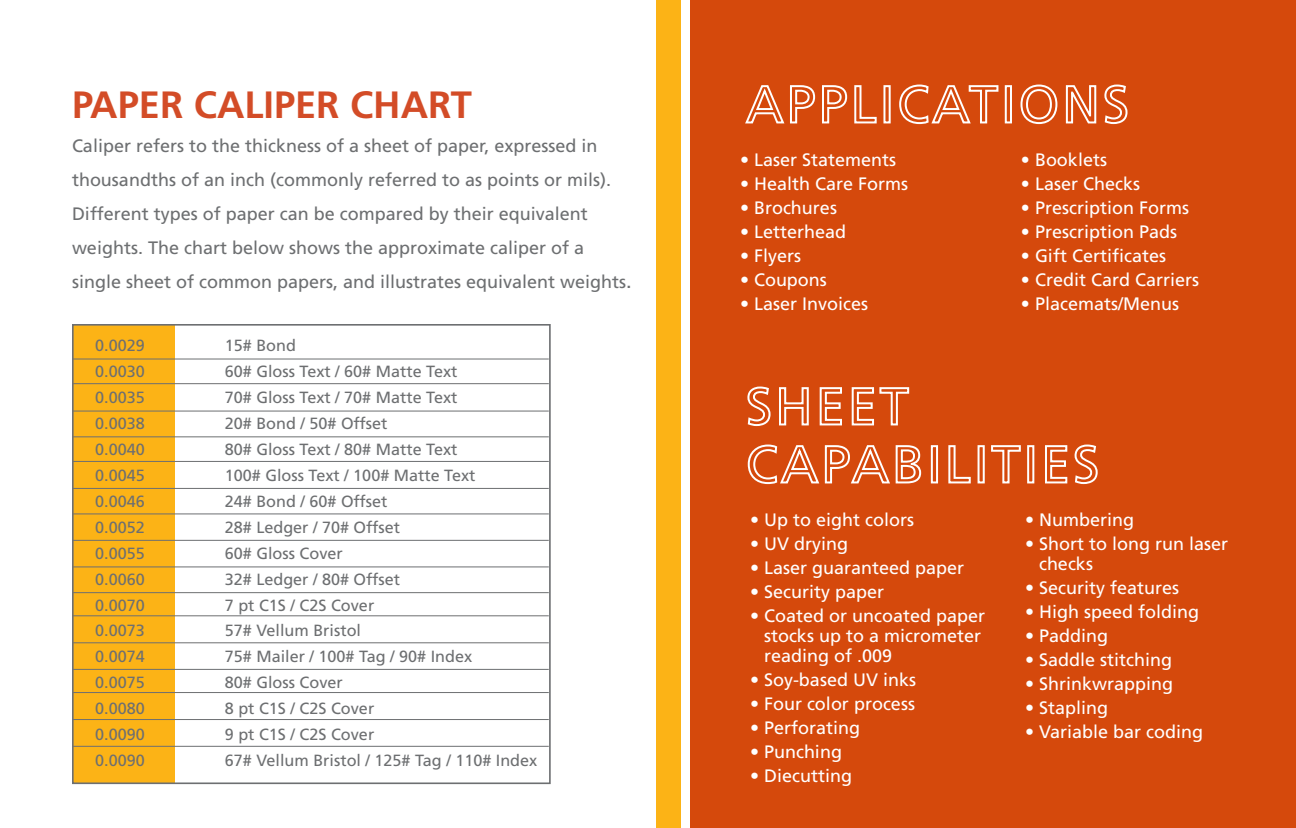
<style>
.page{position:relative;width:1296px;height:828px;background:#fff}
.page>*{position:absolute;margin:0;border:0;box-sizing:border-box;transform-origin:0 0}
.t1{font:700 38px "Frutiger";color:#d34c27}
.t2{font:18px/20px "Frutiger";color:#fff}
.t3{font:18px/34px "Frutiger";color:#6d6f71}
.t4{font:16.2px "Frutiger";color:#6d6f71}
.s1{font-size:20px}
</style>
<div class="page">
<div style="left:690px;top:0;width:606px;height:828px;background:#d5490c"></div>
<div style="left:72px;top:325px;width:103px;height:459px;background:#fcb316"></div>
<div style="left:72px;top:324px;width:479px;height:460px;border:2px solid #6d6f71"></div>
<hr style="left:72px;top:359px;width:477px;height:1px;background:#6d6f71">
<hr style="left:72px;top:411px;width:477px;height:1px;background:#6d6f71">
<hr style="left:72px;top:461px;width:477px;height:1px;background:#6d6f71">
<hr style="left:72px;top:540px;width:477px;height:1px;background:#6d6f71">
<hr style="left:72px;top:592px;width:477px;height:1px;background:#6d6f71">
<hr style="left:72px;top:669px;width:477px;height:1px;background:#6d6f71">
<hr style="left:72px;top:383px;width:477px;height:1px;background:#6d6f71">
<hr style="left:72px;top:436px;width:477px;height:1px;background:#6d6f71">
<hr style="left:72px;top:514px;width:477px;height:1px;background:#6d6f71">
<hr style="left:72px;top:488px;width:477px;height:1px;background:#6d6f71">
<hr style="left:72px;top:567px;width:477px;height:1px;background:#6d6f71">
<hr style="left:72px;top:642px;width:477px;height:1px;background:#6d6f71">
<hr style="left:72px;top:719px;width:477px;height:1px;background:#6d6f71">
<hr style="left:72px;top:746px;width:477px;height:1px;background:#6d6f71">
<hr style="left:72px;top:615px;width:477px;height:1px;background:#6d6f71">
<hr style="left:72px;top:692px;width:477px;height:1px;background:#6d6f71">
<svg style="left:745px;top:85px;width:132px;height:39px"></svg>
<div style="left:883px;top:85px;width:8px;height:38px;border:2px solid #fff"></div>
<svg style="left:899px;top:84px;width:100px;height:41px"></svg>
<div style="left:1005px;top:85px;width:7px;height:38px;border:2px solid #fff"></div>
<svg style="left:1020px;top:84px;width:38px;height:41px"></svg>
<svg style="left:1065px;top:85px;width:32px;height:39px"></svg>
<svg style="left:1104px;top:84px;width:24px;height:41px"></svg>
<svg style="left:747px;top:386px;width:24px;height:41px"></svg>
<svg style="left:779px;top:387px;width:30px;height:39px"></svg>
<svg style="left:819px;top:387px;width:23px;height:39px"></svg>
<svg style="left:851px;top:387px;width:59px;height:39px"></svg>
<svg style="left:747px;top:444px;width:175px;height:41px"></svg>
<div style="left:931px;top:445px;width:7px;height:38px;border:2px solid #fff"></div>
<svg style="left:948px;top:445px;width:23px;height:39px"></svg>
<div style="left:978px;top:445px;width:7px;height:38px;border:2px solid #fff"></div>
<svg style="left:991px;top:445px;width:30px;height:39px"></svg>
<div style="left:1027px;top:445px;width:7px;height:38px;border:2px solid #fff"></div>
<svg style="left:1045px;top:445px;width:23px;height:39px"></svg>
<svg style="left:1074px;top:444px;width:24px;height:41px"></svg>
<div style="left:656px;top:0;width:24px;height:828px;background:#fcb316"></div>
<h1 class="t1" style="left:72px;top:82px;width:68px">PAPER</h1>
<h1 class="t1" style="left:194px;top:82px;width:89px">CALIPER</h1>
<h1 class="t1" style="left:350px;top:82px;width:100px">CHART</h1>
<p class="t3" style="left:72px;top:128px;width:561px">Caliper refers to the thickness of a sheet of paper, expressed in thousandths of an inch (commonly referred to as points or mils).<br>Different types of paper can be compared by their equivalent weights. The chart below shows the approximate caliper of a single sheet of common papers, and illustrates equivalent weights<span class="s1">.</span></p>
<p class="t4" style="left:95px;top:336px;width:51px">0.0029</p>
<p class="t4" style="left:225px;top:336px;width:73px">15# Bond</p>
<p class="t4" style="left:95px;top:362px;width:51px">0.0030</p>
<p class="t4" style="left:225px;top:362px;width:234px">60# Gloss Text / 60# Matte Text</p>
<p class="t4" style="left:95px;top:388px;width:51px">0.0035</p>
<p class="t4" style="left:225px;top:388px;width:234px">70# Gloss Text / 70# Matte Text</p>
<p class="t4" style="left:95px;top:414px;width:51px">0.0038</p>
<p class="t4" style="left:225px;top:414px;width:164px">20# Bond / 50# Offset</p>
<p class="t4" style="left:95px;top:440px;width:51px">0.0040</p>
<p class="t4" style="left:225px;top:440px;width:234px">80# Gloss Text / 80# Matte Text</p>
<p class="t4" style="left:95px;top:466px;width:51px">0.0045</p>
<p class="t4" style="left:225px;top:466px;width:252px">100# Gloss Text / 100# Matte Text</p>
<p class="t4" style="left:95px;top:492px;width:51px">0.0046</p>
<p class="t4" style="left:225px;top:492px;width:164px">24# Bond / 60# Offset</p>
<p class="t4" style="left:95px;top:518px;width:51px">0.0052</p>
<p class="t4" style="left:225px;top:518px;width:177px">28# Ledger / 70# Offset</p>
<p class="t4" style="left:95px;top:544px;width:51px">0.0055</p>
<p class="t4" style="left:225px;top:544px;width:119px">60# Gloss Cover</p>
<p class="t4" style="left:95px;top:569px;width:51px">0.0060</p>
<p class="t4" style="left:225px;top:569px;width:177px">32# Ledger / 80# Offset</p>
<p class="t4" style="left:95px;top:595px;width:51px">0.0070</p>
<p class="t4" style="left:225px;top:595px;width:151px">7 pt C1S / C2S Cover</p>
<p class="t4" style="left:95px;top:621px;width:51px">0.0073</p>
<p class="t4" style="left:225px;top:621px;width:138px">57# Vellum Bristol</p>
<p class="t4" style="left:95px;top:647px;width:51px">0.0074</p>
<p class="t4" style="left:225px;top:647px;width:249px">75# Mailer / 100# Tag / 90# Index</p>
<p class="t4" style="left:95px;top:673px;width:51px">0.0075</p>
<p class="t4" style="left:225px;top:673px;width:119px">80# Gloss Cover</p>
<p class="t4" style="left:95px;top:699px;width:51px">0.0080</p>
<p class="t4" style="left:225px;top:699px;width:151px">8 pt C1S / C2S Cover</p>
<p class="t4" style="left:95px;top:725px;width:51px">0.0090</p>
<p class="t4" style="left:225px;top:725px;width:151px">9 pt C1S / C2S Cover</p>
<p class="t4" style="left:95px;top:751px;width:51px">0.0090</p>
<p class="t4" style="left:225px;top:751px;width:314px">67# Vellum Bristol / 125# Tag / 110# Index</p>
<p class="t2" style="left:740px;top:150px;width:158px">• Laser Statements</p>
<p class="t2" style="left:740px;top:174px;width:170px">• Health Care Forms</p>
<p class="t2" style="left:740px;top:198px;width:99px">• Brochures</p>
<p class="t2" style="left:740px;top:222px;width:108px">• Letterhead</p>
<p class="t2" style="left:740px;top:246px;width:63px">• Flyers</p>
<p class="t2" style="left:740px;top:270px;width:88px">• Coupons</p>
<p class="t2" style="left:740px;top:294px;width:130px">• Laser Invoices</p>
<p class="t2" style="left:1021px;top:150px;width:88px">• Booklets</p>
<p class="t2" style="left:1021px;top:174px;width:121px">• Laser Checks</p>
<p class="t2" style="left:1021px;top:198px;width:170px">• Prescription Forms</p>
<p class="t2" style="left:1021px;top:222px;width:158px">• Prescription Pads</p>
<p class="t2" style="left:1021px;top:246px;width:147px">• Gift Certificates</p>
<p class="t2" style="left:1021px;top:270px;width:180px">• Credit Card Carriers</p>
<p class="t2" style="left:1021px;top:294px;width:160px">• Placemats/Menus</p>
<p class="t2" style="left:750px;top:510px;width:166px">• Up to eight colors</p>
<p class="t2" style="left:750px;top:534px;width:100px">• UV drying</p>
<p class="t2" style="left:750px;top:558px;width:216px">• Laser guaranteed paper</p>
<p class="t2" style="left:750px;top:582px;width:136px">• Security paper</p>
<p class="t2" style="left:764px;top:606px;width:223px;text-indent:-14px">• Coated or uncoated paper stocks up to a micrometer reading of .009</p>
<p class="t2" style="left:750px;top:670px;width:168px">• Soy-based UV inks</p>
<p class="t2" style="left:750px;top:694px;width:167px">• Four color process</p>
<p class="t2" style="left:750px;top:718px;width:112px">• Perforating</p>
<p class="t2" style="left:750px;top:742px;width:93px">• Punching</p>
<p class="t2" style="left:750px;top:766px;width:104px">• Diecutting</p>
<p class="t2" style="left:1025px;top:510px;width:111px">• Numbering</p>
<p class="t2" style="left:1039px;top:534px;width:191px;text-indent:-14px">• Short to long run laser checks</p>
<p class="t2" style="left:1025px;top:578px;width:156px">• Security features</p>
<p class="t2" style="left:1025px;top:602px;width:176px">• High speed folding</p>
<p class="t2" style="left:1025px;top:626px;width:85px">• Padding</p>
<p class="t2" style="left:1025px;top:650px;width:149px">• Saddle stitching</p>
<p class="t2" style="left:1025px;top:673px;width:150px">• Shrinkwrapping</p>
<p class="t2" style="left:1025px;top:697px;width:85px">• Stapling</p>
<p class="t2" style="left:1025px;top:721px;width:180px">• Variable bar coding</p>
</div>
